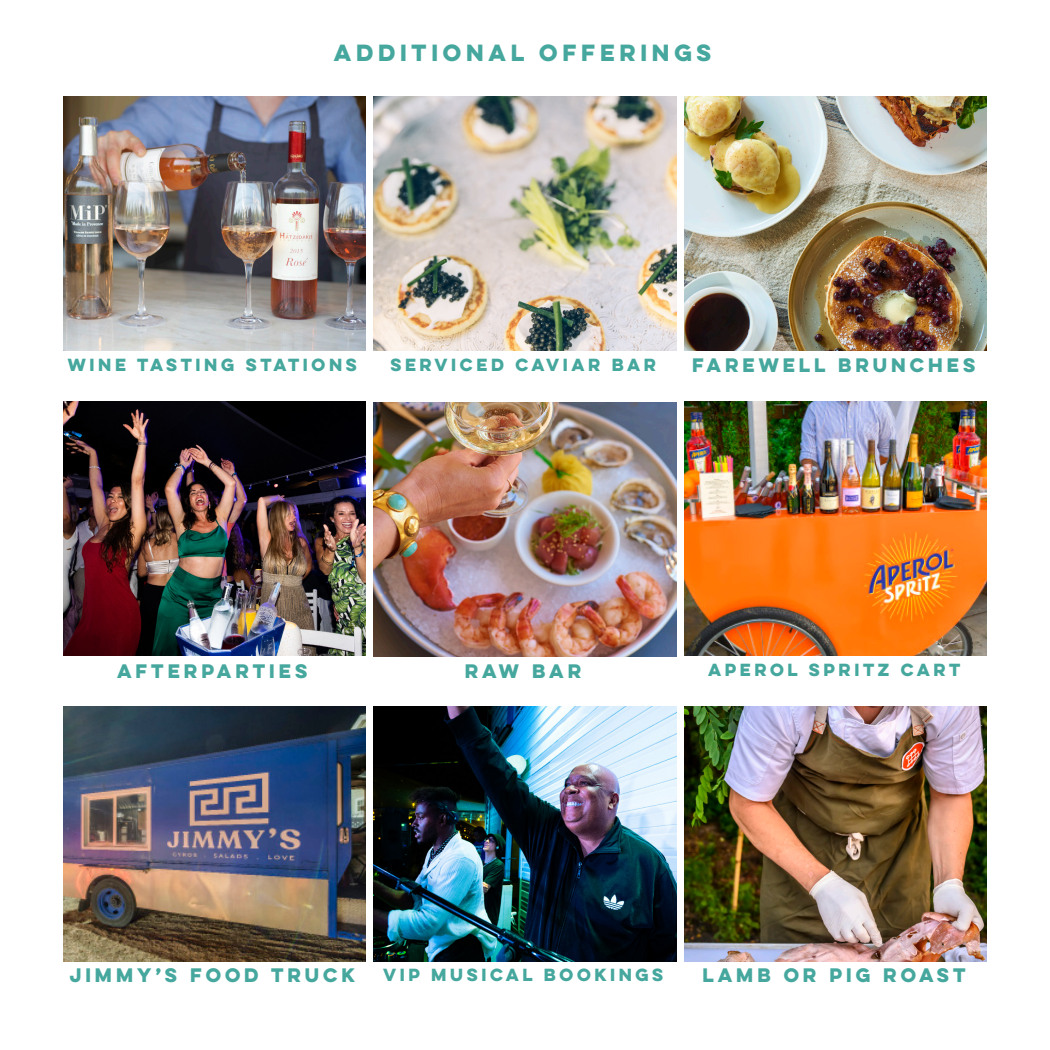
<style>
.page{position:relative;width:1050px;height:1050px;background:#fff}
.page>*{position:absolute;margin:0;border:0;box-sizing:border-box;transform-origin:0 0}
.t1{font:700 21px "Lulo Clean One";color:#45a79d}
.t2{font:700 17.5px "Lulo Clean One";color:#45a79d}
.t3{font:700 15.75px "Lulo Clean One";color:#45a79d}
</style>
<div class="page">
<img style="left:63px;top:707px;width:302px;height:254px">
<img style="left:685px;top:97px;width:302px;height:254px">
<img style="left:63px;top:97px;width:302px;height:254px">
<img style="left:685px;top:402px;width:302px;height:254px">
<img style="left:63px;top:402px;width:302px;height:254px">
<img style="left:374px;top:707px;width:302px;height:254px">
<img style="left:374px;top:97px;width:302px;height:254px">
<img style="left:374px;top:402px;width:302px;height:254px">
<img style="left:685px;top:707px;width:302px;height:254px">
<p class="t1" style="left:334px;top:37px;width:384px">ADDITIONAL OFFERINGS</p>
<p class="t3" style="left:68px;top:353px;width:294px">WINE TASTING STATIONS</p>
<p class="t3" style="left:390px;top:353px;width:271px">SERVICED CAVIAR BAR</p>
<p class="t2" style="left:692px;top:352px;width:288px">FAREWELL BRUNCHES</p>
<p class="t2" style="left:117px;top:658px;width:196px">AFTERPARTIES</p>
<p class="t2" style="left:465px;top:658px;width:122px">RAW BAR</p>
<p class="t3" style="left:708px;top:658px;width:257px">APEROL SPRITZ CART</p>
<p class="t2" style="left:70px;top:962px;width:291px">JIMMY’S FOOD TRUCK</p>
<p class="t3" style="left:383px;top:962px;width:285px">VIP MUSICAL BOOKINGS</p>
<p class="t2" style="left:702px;top:962px;width:269px">LAMB OR PIG ROAST</p>
</div>
